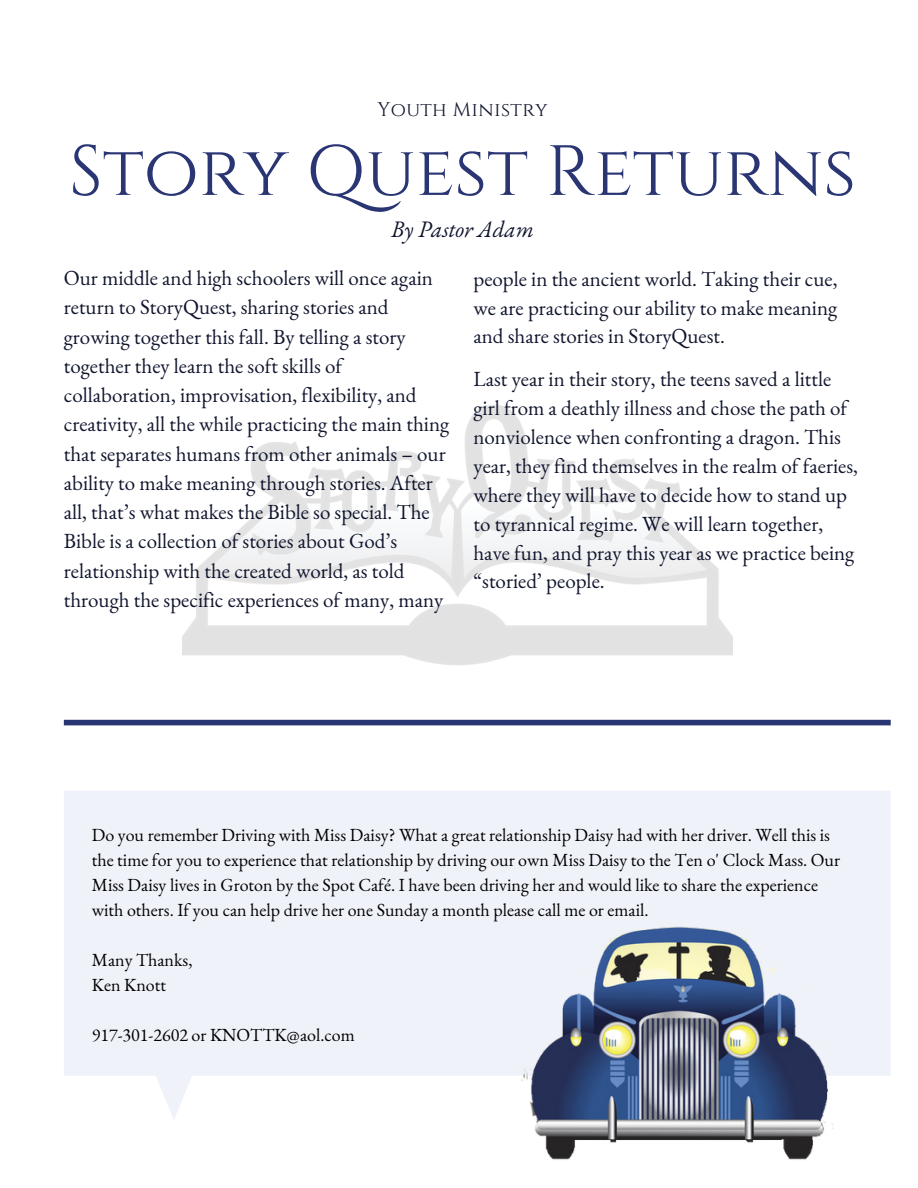
<style>
.page{position:relative;width:918px;height:1188px;background:#fff}
.page>*{position:absolute;margin:0;border:0;box-sizing:border-box;transform-origin:0 0}
.t1{font:70.95px "Cinzel";color:#2a3674}
.t2{font:italic 22.95px "EB Garamond";color:#10152d}
.t3{font:21px/29.2px "EB Garamond";color:#10152d}
.t4{font:19.65px "Cinzel";letter-spacing:.02em;color:#10152d}
.t5{font:18px/25px "EB Garamond";color:#000}
</style>
<div class="page">
<img style="left:183px;top:405px;width:550px;height:260px">
<svg style="left:64px;top:791px;width:827px;height:328px;fill:#f0f2fa"></svg>
<img style="left:521px;top:923px;width:312px;height:237px">
<div style="left:64px;top:720px;width:827px;height:5px;background:#2a3674"></div>
<p class="t4" style="left:377px;top:97px;width:172px">Youth Ministry</p>
<h1 class="t1" style="left:69px;top:126px;width:789px">Story Quest Returns</h1>
<p class="t2" style="left:391px;top:214px;width:144px">By Pastor Adam</p>
<p class="t3" style="left:64px;top:263px;width:387px">Our middle and high schoolers will once again return to StoryQuest, sharing stories and growing together this fall. By telling a story together they learn the soft skills of collaboration, improvisation, flexibility, and creativity, all the while practicing the main thing that separates humans from other animals – our ability to make meaning through stories. After all, that’s what makes the Bible so special. The Bible is a collection of stories about God’s relationship with the created world, as told through the specific experiences of many, many</p>
<p class="t3" style="left:474px;top:264px;width:365px;text-align:justify">people in the ancient world. Taking their cue, we are practicing our ability to make meaning and share stories in StoryQuest.</p>
<p class="t3" style="left:474px;top:364px;width:386px">Last year in their story, the teens saved a little girl from a deathly illness and chose the path of nonviolence when confronting a dragon. This year, they find themselves in the realm of faeries, where they will have to decide how to stand up to tyrannical regime. We will learn together, have fun, and pray this year as we practice being “storied’ people.</p>
<p class="t5" style="left:92px;top:822px;width:750px">Do you remember Driving with Miss Daisy? What a great relationship Daisy had with her driver. Well this is the time for you to experience that relationship by driving our own Miss Daisy to the Ten o' Clock Mass. Our Miss Daisy lives in Groton by the Spot Café. I have been driving her and would like to share the experience with others. If you can help drive her one Sunday a month please call me or email.</p>
<p class="t5" style="left:92px;top:947px;width:102px">Many Thanks,<br>Ken Knott</p>
<p class="t5" style="left:92px;top:1023px;width:265px">917-301-2602 or KNOTTK@aol.com</p>
</div>
